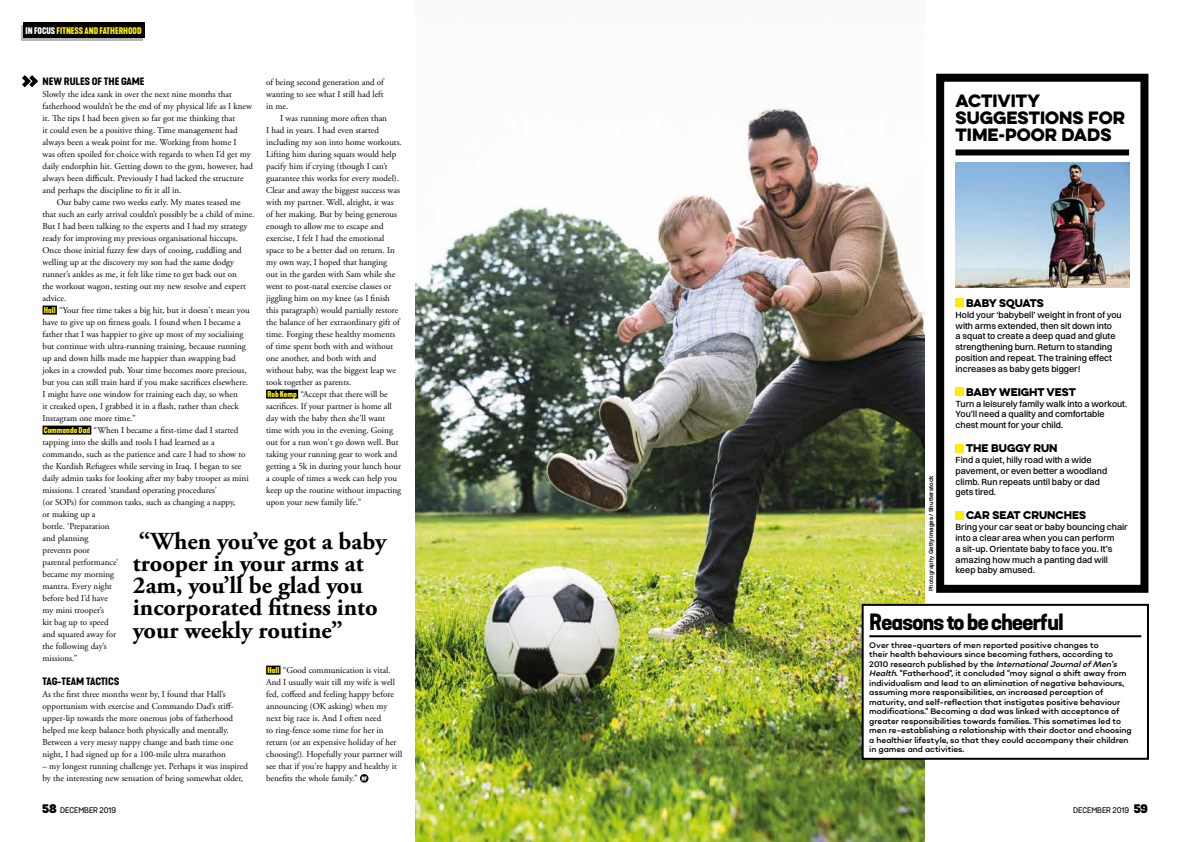
<style>
.page{position:relative;width:1191px;height:842px;background:#fff}
.page>*{position:absolute;margin:0;border:0;box-sizing:border-box;transform-origin:0 0}
.t1{font:700 24.4px/22.3px "Adobe Garamond Pro";color:#000}
.t2{font:700 expanded 22px "Kapra Neue";letter-spacing:-.03em;color:#000}
.t3{font:16px/17px "Eveleth Clean";color:#000}
.t4{font:10px "Eveleth Clean";color:#000}
.t5{font:700 expanded 10px "Kapra Neue";color:#000}
.t6{font:9px/12px "Adobe Garamond Pro";color:#000}
.t7{font:500 9px/10.8px "Volkart";color:#000}
.t8{font:700 9px "Kapra Neue";color:#ffed00}
.t9{font:8px/9.5px "Sonny Gothic";color:#000}
.t10{font:500 8px "Grota Sans Rd";color:#000}
.t11{font:700 6px "Volkart";letter-spacing:.015em;color:#000}
.s1{color:#fff}
.s2{font-family:"Kapra Neue";font-weight:700;font-size:8px;color:#ffed00}
.s3{font-weight:500}
.s4{font-style:italic}
.s5{font-weight:900;font-size:12px}
</style>
<div class="page">
<img style="left:955px;top:162px;width:174px;height:126px">
<img style="left:415px;top:107px;width:509px;height:735px">
<div style="left:21px;top:25px;width:121px;height:15px;background:#b7b7b7"></div>
<div style="left:23px;top:23px;width:122px;height:15px;background:#000"></div>
<div style="left:862px;top:605px;width:286px;height:154px;background:#fff"></div>
<hr style="left:869px;top:635px;width:272px;height:2px;background:#000">
<div style="left:861px;top:604px;width:288px;height:156px;border:2px solid #000"></div>
<div style="left:955px;top:149px;width:174px;height:6px;background:#000"></div>
<div style="left:955px;top:298px;width:9px;height:9px;background:#ffed00"></div>
<div style="left:955px;top:387px;width:9px;height:9px;background:#ffed00"></div>
<div style="left:955px;top:444px;width:9px;height:8px;background:#ffed00"></div>
<div style="left:955px;top:511px;width:9px;height:8px;background:#ffed00"></div>
<div style="left:936px;top:74px;width:212px;height:519px;border:8px solid #000"></div>
<div style="left:43px;top:306px;width:14px;height:9px;background:#000"></div>
<div style="left:43px;top:426px;width:48px;height:9px;background:#000"></div>
<div style="left:266px;top:390px;width:32px;height:9px;background:#000"></div>
<div style="left:266px;top:666px;width:14px;height:9px;background:#000"></div>
<svg style="left:360px;top:774px;width:8px;height:9px"></svg>
<svg style="left:22px;top:75px;width:16px;height:12px"></svg>
<p class="t8" style="left:26px;top:25px;width:118px"><span class="s1">IN FOCUS</span> FITNESS AND FATHERHOOD</p>
<p class="t5" style="left:43px;top:75px;width:104px">NEW RULES OF THE GAME</p>
<p class="t6" style="left:43px;top:89px;width:212px">Slowly the idea sank in over the next nine months that fatherhood wouldn’t be the end of my physical life as I knew it. The tips I had been given so far got me thinking that<br>it could even be a positive thing. Time management had always been a weak point for me. Working from home I<br>was often spoiled for choice with regards to when I’d get my daily endorphin hit. Getting down to the gym, however, had always been difficult. Previously I had lacked the structure and perhaps the discipline to fit it all in.</p>
<p class="t6" style="left:43px;top:196px;width:213px;text-indent:14px">Our baby came two weeks early. My mates teased me that such an early arrival couldn’t possibly be a child of mine.<br>But I had been talking to the experts and I had my strategy ready for improving my previous organisational hiccups.<br>Once those initial fuzzy few days of cooing, cuddling and welling up at the discovery my son had the same dodgy runner’s ankles as me, it felt like time to get back out on<br>the workout wagon, testing out my new resolve and expert advice.<br><span class="s2">Hall</span> “Your free time takes a big hit, but it doesn't mean you have to give up on fitness goals. I found when I became a father that I was happier to give up most of my socialising but continue with ultra-running training, because running up and down hills made me happier than swapping bad jokes in a crowded pub. Your time becomes more precious, but you can still train hard if you make sacrifices elsewhere.<br>I might have one window for training each day, so when<br>it creaked open, I grabbed it in a flash, rather than check Instagram one more time.”<br><span class="s2">Commando Dad</span> “When I became a first-time dad I started tapping into the skills and tools I had learned as a commando, such as the patience and care I had to show to the Kurdish Refugees while serving in Iraq. I began to see daily admin tasks for looking after my baby trooper as mini missions. I created ‘standard operating procedures’<br>(or SOPs) for common tasks, such as changing a nappy,<br>or making up a<br>bottle. ‘Preparation<br>and planning<br>prevents poor<br>parental performance’<br>became my morning<br>mantra. Every night<br>before bed I’d have<br>my mini trooper’s<br>kit bag up to speed<br>and squared away for<br>the following day’s<br>missions.”</p>
<p class="t5" style="left:43px;top:675px;width:78px">TAG-TEAM TACTICS</p>
<p class="t6" style="left:43px;top:689px;width:193px">As the first three months went by, I found that Hall’s opportunism with exercise and Commando Dad’s stiff&shy;upper-lip towards the more onerous jobs of fatherhood helped me keep balance both physically and mentally.<br>Between a very messy nappy change and bath time one night, I had signed up for a 100-mile ultra marathon</p>
<p class="t6" style="left:43px;top:760px;width:207px">– my longest running challenge yet. Perhaps it was inspired by the interesting new sensation of being somewhat older,</p>
<p class="t6" style="left:266px;top:77px;width:119px;text-align:justify">of being second generation and of wanting to see what I still had left in me.</p>
<p class="t6" style="left:266px;top:112px;width:137px;text-indent:14px">I was running more often than<br>I had in years. I had even started including my son into home workouts.<br>Lifting him during squats would help pacify him if crying (though I can’t guarantee this works for every model).<br>Clear and away the biggest success was with my partner. Well, alright, it was of her making. But by being generous enough to allow me to escape and exercise, I felt I had the emotional space to be a better dad on return. In my own way, I hoped that hanging<br>out in the garden with Sam while she went to post-natal exercise classes or jiggling him on my knee (as I finish this paragraph) would partially restore the balance of her extraordinary gift of time. Forging these healthy moments of time spent both with and without one another, and both with and without baby, was the biggest leap we took together as parents.<br><span class="s2">Rob Kemp</span> “Accept that there will be sacrifices. If your partner is home all day with the baby then she'll want time with you in the evening. Going out for a run won't go down well. But taking your running gear to work and getting a 5k in during your lunch hour a couple of times a week can help you keep up the routine without impacting upon your new family life.”</p>
<h1 class="t1" style="left:133px;top:530px;width:255px">“When you’ve got a baby trooper in your arms at<br>2am, you’ll be glad you incorporated fitness into your weekly routine”</h1>
<p class="t6" style="left:266px;top:665px;width:138px"><span class="s2">Hall</span> “Good communication is vital.<br>And I usually wait till my wife is well fed, coffeed and feeling happy before announcing (OK asking) when my next big race is. And I often need<br>to ring-fence some time for her in return (or an expensive holiday of her choosing!). Hopefully your partner will see that if you're happy and healthy it benefits the whole family.”</p>
<h3 class="t3" style="left:955px;top:92px;width:171px">ACTIVITY<br>SUGGESTIONS FOR<br>TIME-POOR DADS</h3>
<p class="t11" style="left:927px;top:591px;width:117px;rotate:-90deg"><span class="s3">Photography</span> Getty Images / Shutterstock</p>
<p class="t4" style="left:966px;top:295px;width:79px">BABY SQUATS</p>
<p class="t7" style="left:955px;top:309px;width:168px">Hold your ‘babybell’ weight in front of you with arms extended, then sit down into<br>a squat to create a deep quad and glute strengthening burn. Return to standing position and repeat. The training effect increases as baby gets bigger!</p>
<p class="t4" style="left:966px;top:384px;width:111px">BABY WEIGHT VEST</p>
<p class="t7" style="left:955px;top:398px;width:173px">Turn a leisurely family walk into a workout.<br>You’ll need a quality and comfortable chest mount for your child.</p>
<p class="t4" style="left:966px;top:441px;width:93px">THE BUGGY RUN</p>
<p class="t7" style="left:955px;top:454px;width:153px">Find a quiet, hilly road with a wide pavement, or even better a woodland climb. Run repeats until baby or dad gets tired.</p>
<p class="t4" style="left:966px;top:508px;width:122px">CAR SEAT CRUNCHES</p>
<p class="t7" style="left:955px;top:522px;width:174px">Bring your car seat or baby bouncing chair into a clear area when you can perform<br>a sit-up. Orientate baby to face you. It’s amazing how much a panting dad will keep baby amused.</p>
<h2 class="t2" style="left:869px;top:607px;width:196px">Reasons to be cheerful</h2>
<p class="t9" style="left:869px;top:640px;width:264px">Over three-quarters of men reported positive changes to<br>their health behaviours since becoming fathers, according to<br>2 01 0 re s e a rc h p u b l i s h e d by t h e <span class="s4">InternationalJournalofMen’s Health</span>. "Fatherhood", it concluded "may signal a shift away from individualism and lead to an elimination of negative behaviours, assuming more responsibilities, an increased perception of maturity, and self-reflection that instigates positive behaviour modifications." Becoming a dad was linked with acceptance of greater responsibilities towards families. This sometimes led to men re-establishing a relationship with their doctor and choosing a healthier lifestyle, so that they could accompany their children in games and activities.</p>
<p class="t10" style="left:42px;top:805px;width:76px"><span class="s5">58</span> DECEMBER 2019</p>
<p class="t10" style="left:1073px;top:805px;width:76px">DECEMBER 2019 <span class="s5">59</span></p>
</div>
